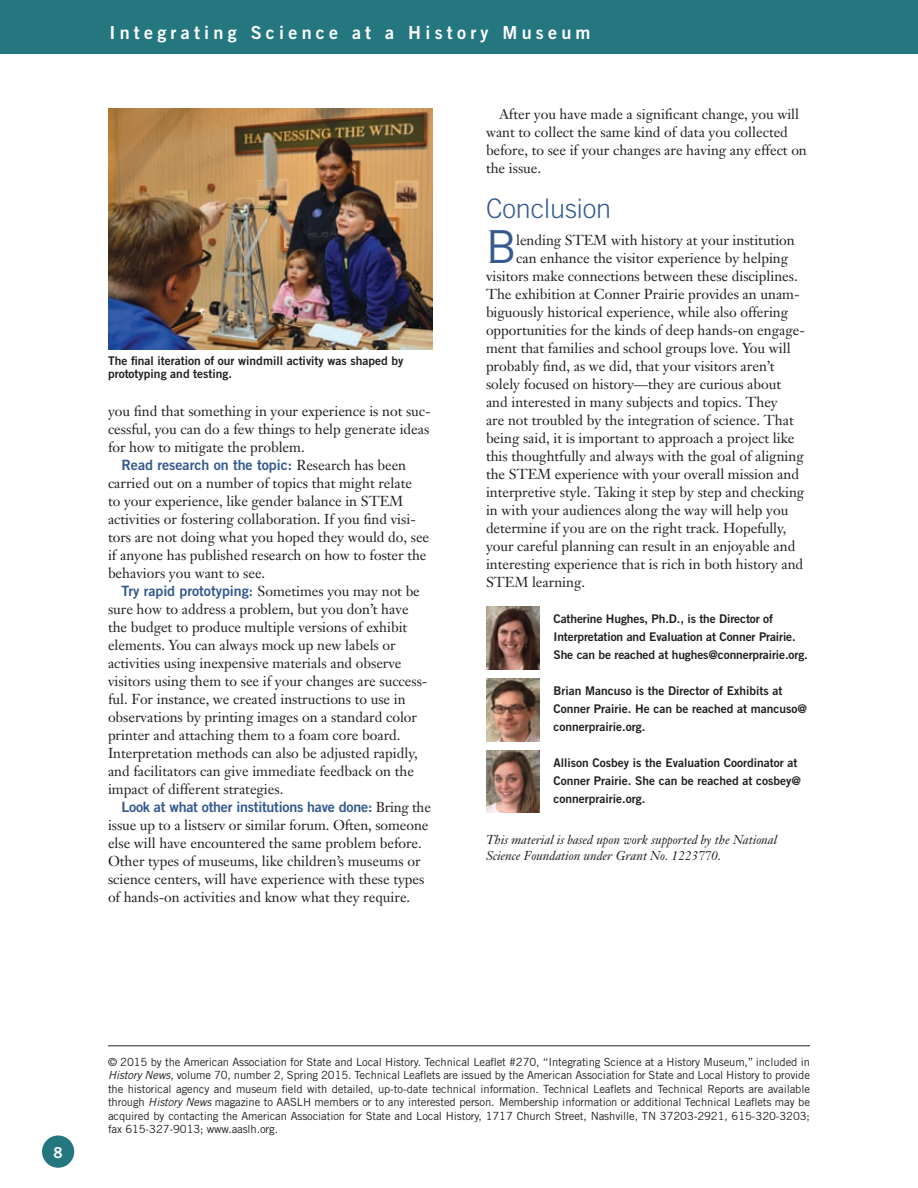
<style>
.page{position:relative;width:918px;height:1188px;background:#fff}
.page>*{position:absolute;margin:0;border:0;box-sizing:border-box;transform-origin:0 0}
.Body_Janson{font:45.15px "Copperplate Twenty Nine AB";color:#355a8f}
.Trade_Light_18_20{font:300 27px "Trade Gothic";letter-spacing:-.005em;color:#355a8f}
.t1{font:18px "Trade Gothic Bold Two";letter-spacing:.235em;color:#fff}
.t2{font:15px "Trade Gothic Bold Two";color:#fff}
.Body_Janson-2{font:14.25px/18px "Janson Text";color:#231f20}
.Body_Janson_No_Inden{font:italic 12.75px/16.5px "Janson Text";color:#231f20}
.Author_s_Bios{font:12px/18px "Trade Gothic Bold Two";color:#231f20}
.t3{font:11.25px/13.5px "Trade Gothic";letter-spacing:-.01em;color:#231f20;text-align:justify}
.s1{font-family:"Trade Gothic Bold Two";color:#355a8f}
.s2{font-style:italic}
</style>
<div class="page">
<div style="left:0;top:0;width:918px;height:54px;background:#25777f"></div>
<div style="left:41px;top:1135px;width:34px;height:34px;background:#25777f;border-radius:50%"></div>
<div style="left:41px;top:1134px;width:35px;height:35px;border:2px solid #fff;border-radius:50%"></div>
<hr style="left:108px;top:1045px;width:702px;height:1px;background:#231f20">
<img style="left:108px;top:108px;width:325px;height:242px">
<img style="left:486px;top:679px;width:54px;height:62px">
<img style="left:486px;top:750px;width:54px;height:63px">
<img style="left:486px;top:607px;width:54px;height:62px">
<p class="t1" style="left:110px;top:21px;width:483px">Integrating Science at a History Museum</p>
<p class="Author_s_Bios" style="left:108px;top:353px;width:297px;line-height:13.5px">The final iteration of our windmill activity was shaped by prototyping and testing.</p>
<p class="Body_Janson-2" style="left:108px;top:402px;width:324px;text-align:justify">you find that something in your experience is not suc&shy;cessful, you can do a few things to help generate ideas for how to mitigate the problem.</p>
<p class="Body_Janson-2" style="left:108px;top:456px;width:323px;text-indent:14px"><span class="s1">Read research on the topic:</span> Research has been carried out on a number of topics that might relate<br>to your experience, like gender balance in STEM activities or fostering collaboration. If you find visi&shy;tors are not doing what you hoped they would do, see if anyone has published research on how to foster the behaviors you want to see.</p>
<p class="Body_Janson-2" style="left:108px;top:582px;width:321px;text-indent:14px"><span class="s1">Try rapid prototyping:</span> Sometimes you may not be sure how to address a problem, but you don’t have the budget to produce multiple versions of exhibit elements. You can always mock up new labels or activities using inexpensive materials and observe visitors using them to see if your changes are success&shy;ful. For instance, we created instructions to use in observations by printing images on a standard color printer and attaching them to a foam core board.<br>Interpretation methods can also be adjusted rapidly, and facilitators can give immediate feedback on the impact of different strategies.</p>
<p class="Body_Janson-2" style="left:108px;top:798px;width:324px;text-indent:14px"><span class="s1">Look at what other institutions have done:</span> Bring the issue up to a listserv or similar forum. Often, someone else will have encountered the same problem before.<br>Other types of museums, like children’s museums or science centers, will have experience with these types of hands-on activities and know what they require.</p>
<p class="Body_Janson-2" style="left:486px;top:105px;width:322px;text-indent:14px">After you have made a significant change, you will want to collect the same kind of data you collected before, to see if your changes are having any effect on the issue.</p>
<p class="Trade_Light_18_20" style="left:486px;top:193px;width:127px">Conclusion</p>
<p class="Body_Janson" style="left:486px;top:220px;width:32px">B</p>
<p class="Body_Janson-2" style="left:516px;top:231px;width:280px">lending STEM with history at your institution</p>
<p class="Body_Janson-2" style="left:516px;top:249px;width:274px">can enhance the visitor experience by helping</p>
<p class="Body_Janson-2" style="left:486px;top:267px;width:313px">visitors make connections between these disciplines.</p>
<p class="Body_Janson-2" style="left:486px;top:285px;width:315px">The exhibition at Conner Prairie provides an unam-</p>
<p class="Body_Janson-2" style="left:486px;top:303px;width:304px">biguously historical experience, while also offering</p>
<p class="Body_Janson-2" style="left:486px;top:321px;width:320px">opportunities for the kinds of deep hands-on engage-</p>
<p class="Body_Janson-2" style="left:486px;top:339px;width:306px">ment that families and school groups love. You will</p>
<p class="Body_Janson-2" style="left:486px;top:357px;width:290px">probably find, as we did, that your visitors aren’t</p>
<p class="Body_Janson-2" style="left:486px;top:375px;width:297px">solely focused on history—they are curious about</p>
<p class="Body_Janson-2" style="left:486px;top:393px;width:293px">and interested in many subjects and topics. They</p>
<p class="Body_Janson-2" style="left:486px;top:411px;width:309px">are not troubled by the integration of science. That</p>
<p class="Body_Janson-2" style="left:486px;top:429px;width:310px">being said, it is important to approach a project like</p>
<p class="Body_Janson-2" style="left:486px;top:447px;width:319px">this thoughtfully and always with the goal of aligning</p>
<p class="Body_Janson-2" style="left:486px;top:465px;width:315px">the STEM experience with your overall mission and</p>
<p class="Body_Janson-2" style="left:486px;top:483px;width:320px">interpretive style. Taking it step by step and checking</p>
<p class="Body_Janson-2" style="left:486px;top:501px;width:304px">in with your audiences along the way will help you</p>
<p class="Body_Janson-2" style="left:486px;top:519px;width:302px">determine if you are on the right track. Hopefully,</p>
<p class="Body_Janson-2" style="left:486px;top:537px;width:311px">your careful planning can result in an enjoyable and</p>
<p class="Body_Janson-2" style="left:486px;top:555px;width:319px">interesting experience that is rich in both history and</p>
<p class="Body_Janson-2" style="left:486px;top:573px;width:101px">STEM learning.</p>
<p class="Author_s_Bios" style="left:554px;top:610px;width:256px">Catherine Hughes, Ph.D., is the Director of<br>Interpretation and Evaluation at Conner Prairie.<br>She can be reached at hughes@connerprairie.org.</p>
<p class="Author_s_Bios" style="left:554px;top:682px;width:255px">Brian Mancuso is the Director of Exhibits at<br>Conner Prairie. He can be reached at mancuso@ connerprairie.org.</p>
<p class="Author_s_Bios" style="left:554px;top:754px;width:249px">Allison Cosbey is the Evaluation Coordinator at<br>Conner Prairie. She can be reached at cosbey@ connerprairie.org.</p>
<p class="Body_Janson_No_Inden" style="left:486px;top:831px;width:293px">This material is based upon work supported by the National<br>Science Foundation under Grant No. 1223770.</p>
<p class="t2" style="left:54px;top:1143px;width:11px">8</p>
<p class="t3" style="left:108px;top:1055px;width:703px">© 2015 by the American Association for State and Local H istory. Technical Leaflet #270, “I ntegrating Science at a H istory M useum,” included in <span class="s2">History News,</span> volume 70, number 2, Spring 2015. Technical Leaflets are issued by the American Association for State and Local H istory to provide the historical agency and museum field with detailed, up-to-date technical information. Technical Leaflets and Technical Reports are available through <span class="s2">History News</span> magazine to AASLH</p>
<p class="t3" style="left:108px;top:1096px;width:704px;text-indent:207px">members or to any interested person. M embership information or additional Technical Leaflets may be acquired by contacting the American Association for State and Local H istory, 1717 Church Street, N ashville, TN 37203-2921, 615-320-3203; fax 615-327-9013; www.aaslh.org.</p>
</div>
